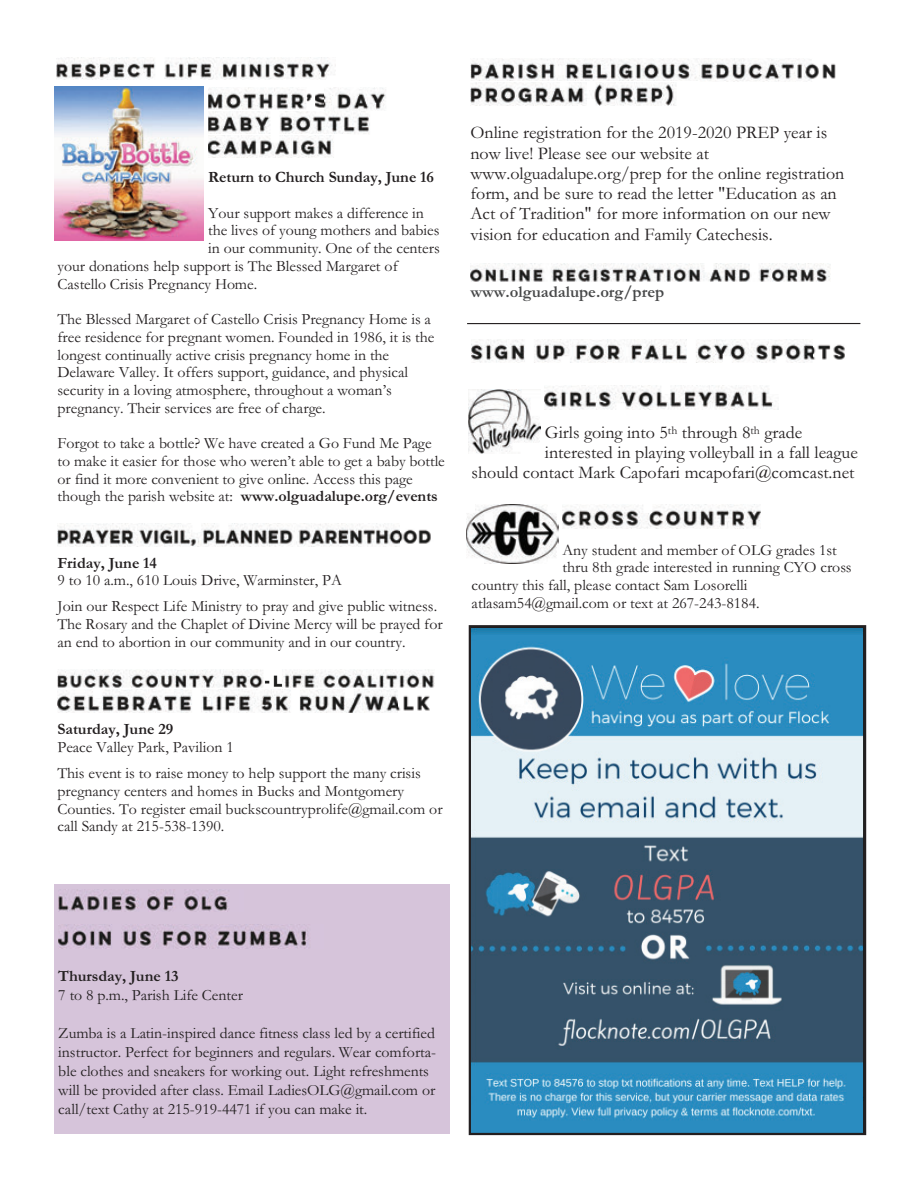
<style>
.page{position:relative;width:918px;height:1188px;background:#fff}
.page>*{position:absolute;margin:0;border:0;box-sizing:border-box;transform-origin:0 0}
.t1{font:18px/20.2px "Garamond";color:#231f20}
.t2{font:700 16.5px "Garamond";color:#474849}
.t3{font:15.9px/17.7px "Garamond";color:#231f20}
.t4{font:700 15.9px "Garamond";color:#231f20}
.s1{font-weight:700}
</style>
<div class="page">
<img style="left:472px;top:628px;width:391px;height:504px">
<div style="left:469px;top:625px;width:397px;height:510px;border:2px solid #231f20"></div>
<img style="left:57px;top:57px;width:279px;height:22px">
<img style="left:470px;top:58px;width:366px;height:24px">
<img style="left:470px;top:82px;width:206px;height:23px">
<img style="left:470px;top:264px;width:361px;height:18px">
<img style="left:208px;top:87px;width:99px;height:23px">
<img style="left:324px;top:87px;width:62px;height:23px">
<img style="left:208px;top:112px;width:162px;height:22px">
<svg style="left:307px;top:93px;width:17px;height:19px"></svg>
<img style="left:208px;top:135px;width:126px;height:23px">
<img style="left:57px;top:524px;width:374px;height:22px">
<img style="left:57px;top:669px;width:208px;height:19px">
<img style="left:265px;top:680px;width:5px;height:4px">
<img style="left:282px;top:669px;width:153px;height:19px">
<img style="left:278px;top:683px;width:4px;height:4px">
<img style="left:273px;top:675px;width:5px;height:12px">
<img style="left:57px;top:689px;width:373px;height:24px">
<img style="left:54px;top:87px;width:150px;height:153px">
<hr style="left:467px;top:323px;width:393px;height:1px;background:#231f20">
<img style="left:472px;top:339px;width:373px;height:24px">
<img style="left:545px;top:386px;width:234px;height:24px">
<img style="left:563px;top:505px;width:198px;height:23px">
<img style="left:468px;top:389px;width:73px;height:65px">
<div style="left:54px;top:885px;width:395px;height:249px;background:#d6c4da"></div>
<img style="left:58px;top:890px;width:170px;height:22px">
<img style="left:58px;top:924px;width:249px;height:24px">
<img style="left:466px;top:504px;width:92px;height:59px">
<p class="t4" style="left:208px;top:171px;width:227px">Return to Church Sunday, June 16</p>
<p class="t3" style="left:208px;top:206px;width:217px">Your support makes a difference in</p>
<p class="t3" style="left:208px;top:223px;width:233px">the lives of young mothers and babies</p>
<p class="t3" style="left:208px;top:241px;width:233px">in our community. One of the centers</p>
<p class="t3" style="left:57px;top:259px;width:342px">your donations help support is The Blessed Margaret of</p>
<p class="t3" style="left:57px;top:277px;width:201px">Castello Crisis Pregnancy Home.</p>
<p class="t3" style="left:57px;top:312px;width:378px">The Blessed Margaret of Castello Crisis Pregnancy Home is a free residence for pregnant women. Founded in 1986, it is the longest continually active crisis pregnancy home in the Delaware Valley. It offers support, guidance, and physical security in a loving atmosphere, throughout a woman’s pregnancy. Their services are free of charge.</p>
<p class="t3" style="left:57px;top:436px;width:389px">Forgot to take a bottle? We have created a Go Fund Me Page to make it easier for those who weren’t able to get a baby bottle or find it more convenient to give online. Access this page though the parish website at: <span class="s1">www.olguadalupe.org/events</span></p>
<p class="t4" style="left:57px;top:556px;width:101px">Friday, June 14</p>
<p class="t3" style="left:57px;top:569px;width:381px;line-height:26.1px">9 to 10 a.m., 610 Louis Drive, Warminster, PA<br>Join our Respect Life Ministry to pray and give public witness.</p>
<p class="t3" style="left:57px;top:617px;width:387px">The Rosary and the Chaplet of Divine Mercy will be prayed for an end to abortion in our community and in our country.</p>
<p class="t1" style="left:470px;top:125px;width:375px">Online registration for the 2019-2020 PREP year is now live! Please see our website at www.olguadalupe.org/prep for the online registration form, and be sure to read the letter "Education as an Act of Tradition" for more information on our new vision for education and Family Catechesis.</p>
<p class="t2" style="left:470px;top:286px;width:195px">www.olguadalupe.org/prep</p>
<p class="t1" style="left:545px;top:424px;width:259px">Girls going into 5<sup>th</sup> through 8<sup>th</sup> grade</p>
<p class="t1" style="left:545px;top:444px;width:314px">interested in playing volleyball in a fall league</p>
<p class="t1" style="left:472px;top:465px;width:385px">should contact Mark Capofari mcapofari@comcast.net</p>
<p class="t3" style="left:563px;top:543px;width:276px">Any student and member of OLG grades 1st</p>
<p class="t3" style="left:563px;top:560px;width:291px">thru 8th grade interested in running CYO cross</p>
<p class="t3" style="left:472px;top:578px;width:277px">country this fall, please contact Sam Losorelli</p>
<p class="t3" style="left:472px;top:596px;width:290px">atlasam54@gmail.com or text at 267-243-8184.</p>
<p class="t4" style="left:57px;top:723px;width:117px">Saturday, June 29</p>
<p class="t3" style="left:57px;top:736px;width:365px;line-height:26.1px">Peace Valley Park, Pavilion 1<br>This event is to raise money to help support the many crisis</p>
<p class="t3" style="left:57px;top:784px;width:387px">pregnancy centers and homes in Bucks and Montgomery<br>Counties. To register email buckscountryprolife@gmail.com or call Sandy at 215-538-1390.</p>
<p class="t4" style="left:58px;top:970px;width:122px">Thursday, June 13</p>
<p class="t3" style="left:58px;top:988px;width:186px">7 to 8 p.m., Parish Life Center</p>
<p class="t3" style="left:58px;top:1026px;width:379px;line-height:18.9px">Zumba is a Latin-inspired dance fitness class led by a certified instructor. Perfect for beginners and regulars. Wear comforta&shy;ble clothes and sneakers for working out. Light refreshments will be provided after class. Email LadiesOLG@gmail.com or call/text Cathy at 215-919-4471 if you can make it.</p>
</div>
